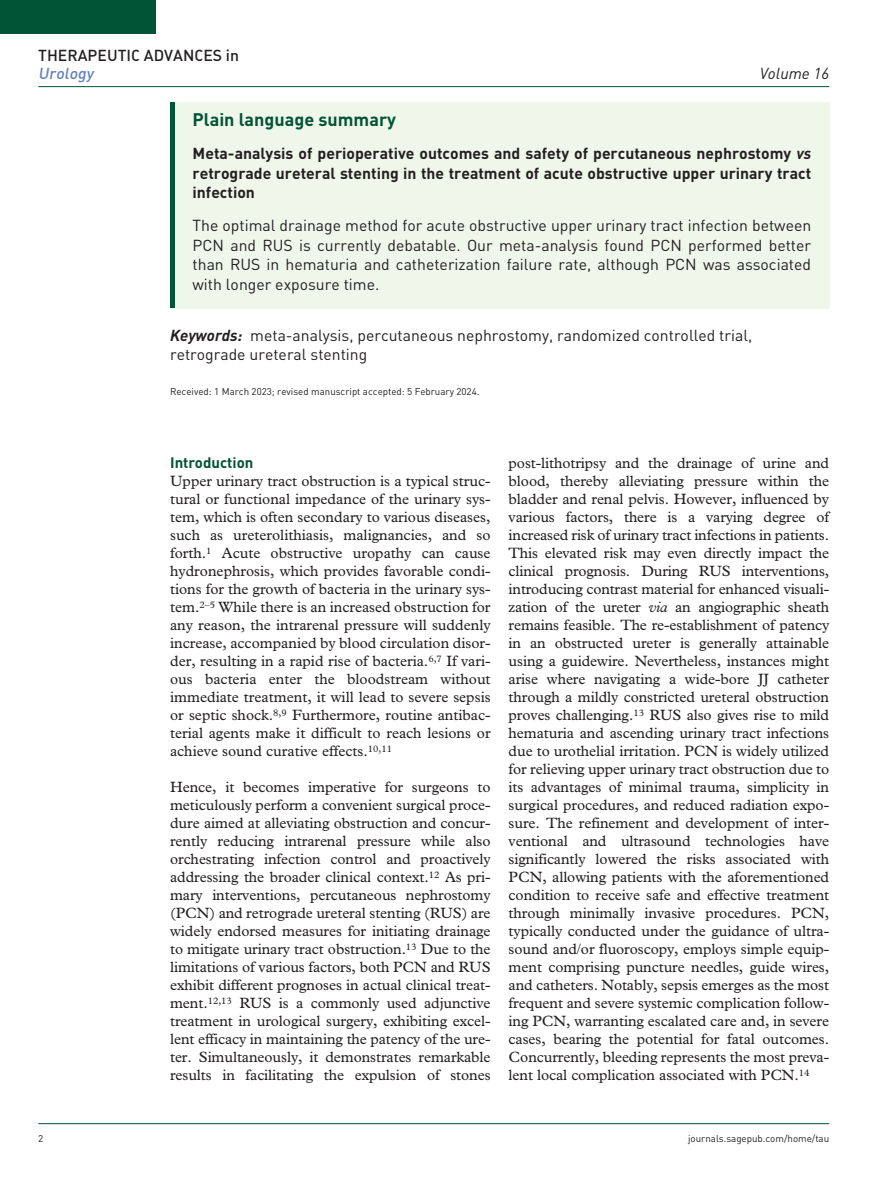
<style>
.page{position:relative;width:893px;height:1191px;background:#fff}
.page>*{position:absolute;margin:0;border:0;box-sizing:border-box;transform-origin:0 0}
.t1{font:700 18px "DIN";color:#015436}
.t2{font:15.75px/19.5px "DIN";color:#231f20;text-align:justify}
.t3{font:700 15.75px/19.5px "DIN";color:#231f20;text-align:justify}
.t4{font:15.75px "DIN Medium Alternate";color:#231f20}
.t5{font:italic 15.75px "DIN";color:#231f20}
.t6{font:italic 15.75px "DIN Medium Alternate";color:#6182c1}
.t7{font:15px/18px "Plantin Std";letter-spacing:-.005em;color:#231f20;text-align:justify}
.t8{font:700 15px "DIN";color:#015436}
.t9{font:9.75px "DIN";color:#231f20}
.s1{font-style:italic}
.s2{font-weight:700;font-style:italic}
</style>
<div class="page">
<hr style="left:38px;top:86px;width:791px;height:1px;background:#015436">
<hr style="left:38px;top:1123px;width:791px;height:1px;background:#015436">
<div style="left:0;top:0;width:155px;height:34px;background:#015436"></div>
<div style="left:170px;top:102px;width:659px;height:206px;background:#eff7ea"></div>
<div style="left:170px;top:102px;width:5px;height:206px;background:#015436"></div>
<p class="t4" style="left:38px;top:45px;width:202px">THERAPEUTIC ADVANCES IN</p>
<p class="t6" style="left:38px;top:63px;width:57px">U rology</p>
<p class="t1" style="left:193px;top:108px;width:205px">Plain language summary</p>
<p class="t3" style="left:193px;top:143px;width:620px">Meta-analysis of perioperative outcomes and safety of percutaneous nephrostomy <span class="s1">vs </span>retrograde ureteral stenting in the treatment of acute obstructive upper urinary tract infection</p>
<p class="t2" style="left:193px;top:215px;width:620px">The optimal drainage method for acute obstructive upper urinary tract infection between PCN and RUS is currently debatable. Our meta-analysis found PCN performed better than RUS in hematuria and catheterization failure rate, although PCN was associated with longer exposure time.</p>
<p class="t2" style="left:170px;top:325px;width:584px"><span class="s2">Keywords:</span> meta-analysis, percutaneous nephrostomy, randomized controlled trial, retrograde ureteral stenting</p>
<p class="t9" style="left:170px;top:385px;width:311px">Received: 1 March 2023; revised manuscript accepted: 5 February 2024.</p>
<p class="t5" style="left:760px;top:63px;width:71px">Volume 16</p>
<p class="t8" style="left:170px;top:453px;width:85px">Introduction</p>
<p class="t7" style="left:170px;top:472px;width:322px">Upper urinary tract obstruction is a typical struc&shy;tural or functional impedance of the urinary sys&shy;tem, which is often secondary to various diseases, such as ureterolithiasis, malignancies, and so forth.<sup>1</sup> Acute obstructive uropathy can cause hydronephrosis, which provides favorable condi&shy;tions for the growth of bacteria in the urinary sys&shy;tem.<sup>2–5</sup> While there is an increased obstruction for any reason, the intrarenal pressure will suddenly increase, accompanied by blood circulation disor&shy;der, resulting in a rapid rise of bacteria.<sup>6,7</sup> If vari&shy;ous bacteria enter the bloodstream without immediate treatment, it will lead to severe sepsis or septic shock.<sup>8,9</sup> Furthermore, routine antibac&shy;terial agents make it difficult to reach lesions or achieve sound curative effects.<sup>10,11</sup></p>
<p class="t7" style="left:170px;top:778px;width:322px">Hence, it becomes imperative for surgeons to meticulously perform a convenient surgical proce&shy;dure aimed at alleviating obstruction and concur&shy;rently reducing intrarenal pressure while also orchestrating infection control and proactively addressing the broader clinical context.<sup>12</sup> As pri&shy;mary interventions, percutaneous nephrostomy (PCN) and retrograde ureteral stenting (RUS) are widely endorsed measures for initiating drainage to mitigate urinary tract obstruction.<sup>13</sup> Due to the limitations of various factors, both PCN and RUS exhibit different prognoses in actual clinical treat&shy;ment.<sup>12,13</sup> RUS is a commonly used adjunctive treatment in urological surgery, exhibiting excel&shy;lent efficacy in maintaining the patency of the ure&shy;ter. Simultaneously, it demonstrates remarkable results in facilitating the expulsion of stones</p>
<p class="t7" style="left:509px;top:454px;width:322px">post-lithotripsy and the drainage of urine and blood, thereby alleviating pressure within the bladder and renal pelvis. However, influenced by various factors, there is a varying degree of increased risk of urinary tract infections in patients.<br>This elevated risk may even directly impact the clinical prognosis. During RUS interventions, introducing contrast material for enhanced visuali&shy;zation of the ureter <span class="s1">via</span> an angiographic sheath remains feasible. The re-establishment of patency in an obstructed ureter is generally attainable using a guidewire. Nevertheless, instances might arise where navigating a wide-bore JJ catheter through a mildly constricted ureteral obstruction proves challenging.<sup>13</sup> RUS also gives rise to mild hematuria and ascending urinary tract infections due to urothelial irritation. PCN is widely utilized for relieving upper urinary tract obstruction due to its advantages of minimal trauma, simplicity in surgical procedures, and reduced radiation expo&shy;sure. The refinement and development of inter&shy;ventional and ultrasound technologies have significantly lowered the risks associated with PCN, allowing patients with the aforementioned condition to receive safe and effective treatment through minimally invasive procedures. PCN, typically conducted under the guidance of ultra&shy;sound and/or fluoroscopy, employs simple equip&shy;ment comprising puncture needles, guide wires, and catheters. Notably, sepsis emerges as the most frequent and severe systemic complication follow&shy;ing PCN, warranting escalated care and, in severe cases, bearing the potential for fatal outcomes.<br>Concurrently, bleeding represents the most preva&shy;lent local complication associated with PCN.<sup>14</sup></p>
<p class="t9" style="left:38px;top:1132px;width:7px">2</p>
<p class="t9" style="left:688px;top:1132px;width:143px">journals.sagepub.com/home/tau</p>
</div>
